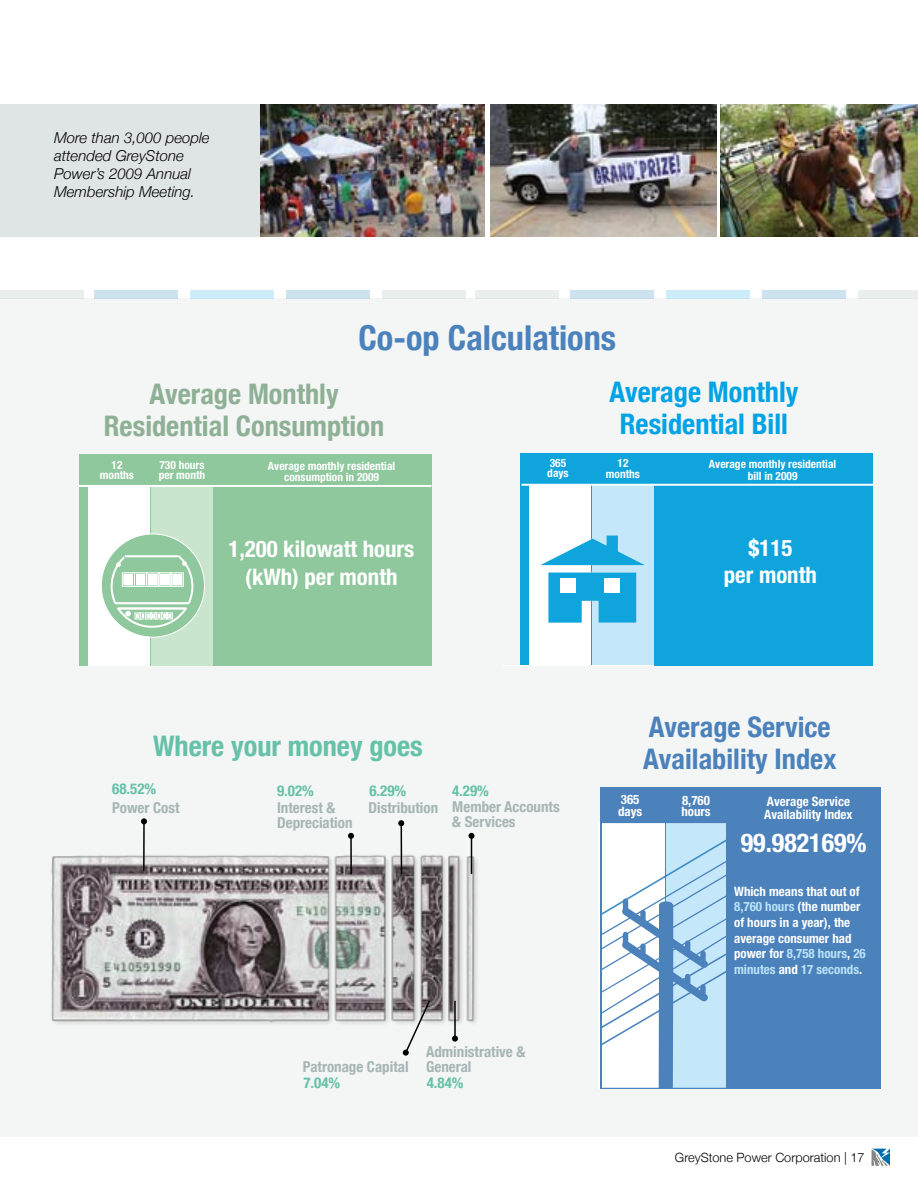
<style>
.page{position:relative;width:918px;height:1188px;background:#fff}
.page>*{position:absolute;margin:0;border:0;box-sizing:border-box;transform-origin:0 0}
.t1{font:700 condensed 34.35px "Helvetica Neue";color:#4b82bc}
.t2{font:700 condensed 28.35px/32.1px "Helvetica Neue";color:#8eb095;text-align:center}
.t3{font:700 condensed 28.35px/32.1px "Helvetica Neue";color:#4b82bc}
.t4{font:700 condensed 28.35px/32.1px "Helvetica Neue";color:#00a3e6;text-align:center}
.t5{font:700 condensed 28.35px "Helvetica Neue";color:#66c1a9}
.t6{font:700 condensed 25.95px "Helvetica Neue";color:#fff}
.t7{font:700 condensed 22.8px/27.5px "Helvetica Neue";color:#fff;text-align:center}
.t8{font:700 condensed 15px/15px "Helvetica Neue";color:#a5b6b4}
.t9{font:italic 300 15px/18px "Helvetica Neue";color:#000}
.t10{font:700 condensed 15px "Helvetica Neue";color:#66c1a9}
.t11{font:700 condensed 12.9px/15.6px "Helvetica Neue";color:#fff}
.t12{font:300 12.75px "Helvetica Neue";color:#000}
.t13{font:700 condensed 11.4px/10.4px "Helvetica Neue";color:#fff;text-align:center}
.s1{color:#bae3f9}
</style>
<div class="page">
<div style="left:0;top:299px;width:918px;height:838px;background:#f4f5f5"></div>
<div style="left:0;top:264px;width:84px;height:34px;background:#eaeeed"></div>
<div style="left:475px;top:264px;width:84px;height:34px;background:#eaeeed"></div>
<div style="left:570px;top:264px;width:84px;height:34px;background:#cde2ef"></div>
<div style="left:666px;top:264px;width:84px;height:34px;background:#cdecfa"></div>
<div style="left:762px;top:264px;width:84px;height:34px;background:#cde2ef"></div>
<div style="left:858px;top:264px;width:60px;height:34px;background:#eaeeed"></div>
<div style="left:94px;top:264px;width:84px;height:34px;background:#cde2ef"></div>
<div style="left:190px;top:264px;width:84px;height:34px;background:#cdecfa"></div>
<div style="left:286px;top:264px;width:84px;height:34px;background:#cde2ef"></div>
<div style="left:382px;top:264px;width:84px;height:34px;background:#eaeeed"></div>
<div style="left:0;top:123px;width:918px;height:167px;background:#fff"></div>
<div style="left:0;top:104px;width:308px;height:133px;background:#dfe5e4"></div>
<img style="left:491px;top:104px;width:225px;height:133px">
<img style="left:260px;top:104px;width:225px;height:133px">
<img style="left:720px;top:104px;width:198px;height:133px">
<svg style="left:871px;top:1148px;width:19px;height:18px"></svg>
<svg style="left:872px;top:1149px;width:18px;height:17px"></svg>
<div style="left:600px;top:788px;width:281px;height:300px;background:#4b82bc"></div>
<div style="left:603px;top:822px;width:62px;height:266px;background:#fff"></div>
<div style="left:666px;top:823px;width:60px;height:265px;background:#c4e7fa"></div>
<svg style="left:602px;top:840px;width:124px;height:248px"></svg>
<hr style="left:601px;top:822px;width:189px;height:1px;background:#4b82bc">
<hr style="left:601px;top:1088px;width:262px;height:1px;background:#4b82bc">
<hr style="left:598px;top:822px;width:2px;height:266px;background:#fff">
<img style="left:51px;top:851px;width:426px;height:173px">
<hr style="left:471px;top:836px;width:1px;height:38px;background:#000">
<svg style="left:468px;top:833px;width:6px;height:6px"></svg>
<svg style="left:403px;top:999px;width:28px;height:57px"></svg>
<hr style="left:401px;top:823px;width:1px;height:51px;background:#000">
<svg style="left:398px;top:820px;width:6px;height:6px"></svg>
<hr style="left:454px;top:1001px;width:2px;height:38px;background:#000">
<svg style="left:452px;top:1036px;width:6px;height:6px"></svg>
<hr style="left:350px;top:836px;width:2px;height:38px;background:#000">
<svg style="left:348px;top:833px;width:6px;height:6px"></svg>
<hr style="left:143px;top:821px;width:2px;height:50px;background:#000">
<svg style="left:141px;top:818px;width:6px;height:6px"></svg>
<div style="left:521px;top:453px;width:352px;height:212px;background:#0fa5dc"></div>
<div style="left:529px;top:485px;width:62px;height:180px;background:#fff"></div>
<div style="left:592px;top:484px;width:62px;height:181px;background:#c4e7fa"></div>
<svg style="left:540px;top:535px;width:105px;height:88px"></svg>
<div style="left:560px;top:579px;width:16px;height:14px;background:#fff"></div>
<div style="left:605px;top:579px;width:15px;height:14px;background:#fff"></div>
<hr style="left:521px;top:484px;width:353px;height:2px;background:#fff">
<div style="left:80px;top:454px;width:352px;height:211px;background:#8fc89d"></div>
<div style="left:88px;top:486px;width:62px;height:179px;background:#fff"></div>
<div style="left:151px;top:485px;width:62px;height:180px;background:#cae5ce"></div>
<hr style="left:79px;top:485px;width:352px;height:2px;background:#fff">
<div style="left:101px;top:534px;width:104px;height:103px;background:#8fc89d;border-radius:50%"></div>
<div style="left:111px;top:545px;width:82px;height:83px;border:2px solid #fff;border-radius:50%"></div>
<div style="left:125px;top:546px;width:54px;height:12px;background:#8fc89d"></div>
<hr style="left:125px;top:555px;width:54px;height:2px;background:#fff">
<svg style="left:114px;top:603px;width:75px;height:5px"></svg>
<hr style="left:118px;top:609px;width:67px;height:1px;background:#fff">
<svg style="left:125px;top:611px;width:50px;height:10px"></svg>
<svg style="left:116px;top:561px;width:71px;height:26px"></svg>
<hr style="left:118px;top:607px;width:68px;height:2px;background:#fff">
<hr style="left:115px;top:602px;width:75px;height:2px;background:#fff">
<p class="t9" style="left:54px;top:129px;width:157px">More than 3,000 people attended GreyStone<br>Power’s 2009 Annual<br>Membership Meeting.</p>
<h1 class="t1" style="left:358px;top:317px;width:259px">Co-op Calculations</h1>
<h2 class="t2" style="left:104px;top:377px;width:282px">Average Monthly<br>Residential Consumption</h2>
<h2 class="t4" style="left:609px;top:376px;width:191px">Average Monthly<br>Residential Bill</h2>
<p class="t13" style="left:100px;top:459px;width:36px">12 months</p>
<p class="t13" style="left:159px;top:459px;width:48px;text-align:left">730 hours per month</p>
<p class="t13" style="left:268px;top:460px;width:129px;line-height:11.4px">Average monthly residential consumption in 2009</p>
<h3 class="t7" style="left:228px;top:535px;width:187px">1,200 kilowatt hours (kWh) per month</h3>
<p class="t13" style="left:547px;top:458px;width:23px;text-align:left">365 days</p>
<p class="t13" style="left:606px;top:458px;width:36px">12 months</p>
<p class="t13" style="left:709px;top:458px;width:129px;line-height:11.4px">Average monthly residential bill in 2009</p>
<h3 class="t7" style="left:724px;top:534px;width:95px">$115<br>per month</h3>
<h2 class="t5" style="left:153px;top:729px;width:271px">Where your money goes</h2>
<p class="t10" style="left:112px;top:780px;width:46px">68.52%</p>
<p class="t10" style="left:277px;top:781px;width:38px">9.02%</p>
<p class="t10" style="left:369px;top:781px;width:38px">6.29%</p>
<p class="t10" style="left:452px;top:781px;width:38px">4.29%</p>
<p class="t8" style="left:112px;top:799px;width:69px">Power Cost</p>
<p class="t8" style="left:277px;top:800px;width:77px">Interest &amp;<br>Depreciation</p>
<p class="t8" style="left:452px;top:799px;width:109px;text-indent:-84px">Distribution Member Accounts &amp; Services</p>
<p class="t8" style="left:303px;top:1059px;width:107px">Patronage Capital</p>
<p class="t8" style="left:426px;top:1044px;width:101px">Administrative &amp;<br>General</p>
<p class="t10" style="left:303px;top:1073px;width:38px">7.04%</p>
<p class="t10" style="left:427px;top:1073px;width:38px">4.84%</p>
<h2 class="t3" style="left:643px;top:710px;width:195px">Average Service<br>Availability Index</h2>
<p class="t11" style="left:618px;top:794px;width:26px;line-height:11.7px">365 days</p>
<p class="t11" style="left:681px;top:794px;width:31px;line-height:11.7px">8,760 hours</p>
<p class="t11" style="left:764px;top:794px;width:90px;line-height:12.9px">Average Service<br>Availability Index</p>
<h3 class="t6" style="left:741px;top:827px;width:127px">99.982169%</h3>
<p class="t11" style="left:734px;top:883px;width:133px">Which means that out of<br><span class="s1">8,760 hours</span> (the number of hours in a year), the average consumer had power for <span class="s1">8,758 hours</span>, <span class="s1">26 minutes</span> and <span class="s1">17 seconds</span>.</p>
<p class="t12" style="left:675px;top:1150px;width:183px">GreyStone Power Corporation | 17</p>
</div>
